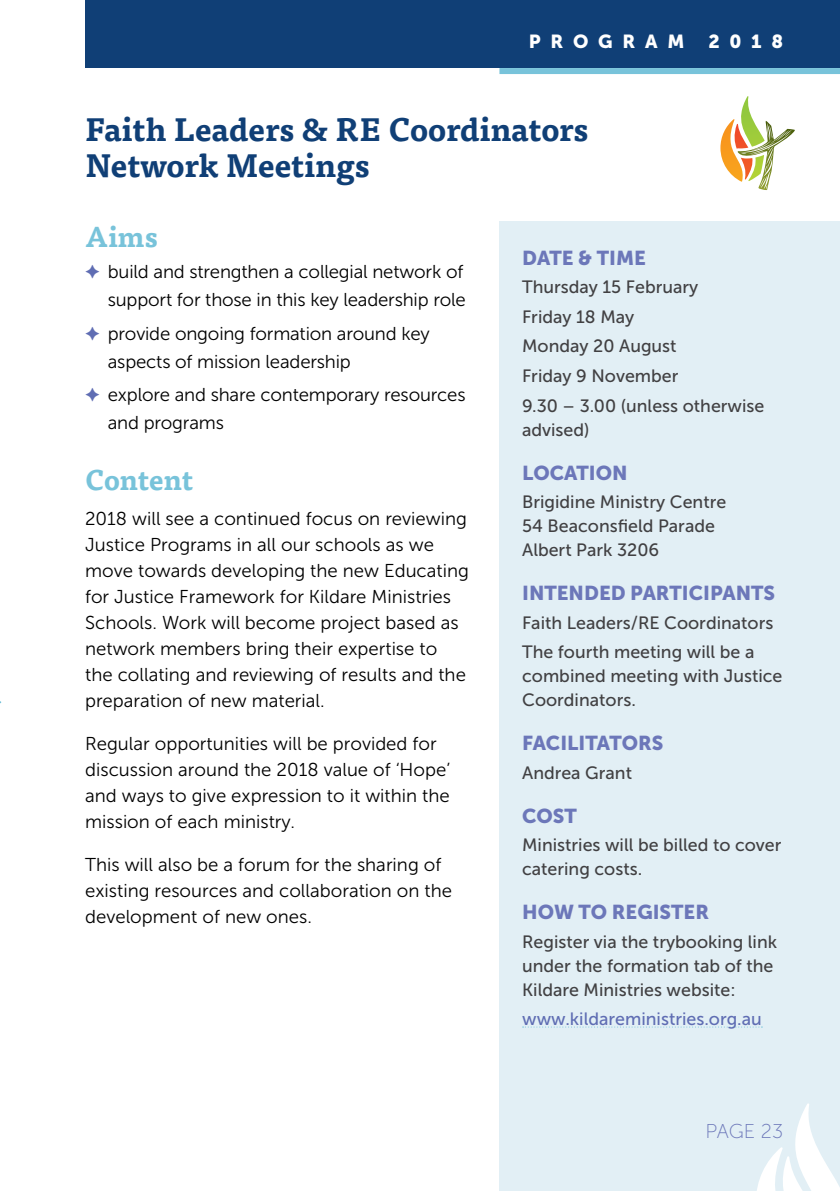
<style>
.page{position:relative;width:840px;height:1191px;background:#fff}
.page>*{position:absolute;margin:0;border:0;box-sizing:border-box;transform-origin:0 0}
.t1{font:700 32px/36px "Tisa Pro";color:#103f76}
.t2{font:700 28px "Tisa Pro";color:#78c3da}
.t3{font:20px "Museo Sans 900";color:#6c77b9}
.t4{font:20px "Museo Sans 100";color:#6c77b9}
.t5{font:18.8px "Museo Sans 900";letter-spacing:.52em;color:#fff}
.t6{font:18.6px/26px "Museo Sans 300";color:#000}
.t7{font:17.8px/24px "Museo Sans 500";color:#414042}
.t8{font:17.8px "Museo Sans 500";color:#5f6db3}
.s1{color:#5f6db3}
</style>
<div class="page">
<div style="left:499px;top:221px;width:340px;height:970px;background:#e2eff5"></div>
<div style="left:85px;top:0;width:754px;height:68px;background:#103f76"></div>
<div style="left:499px;top:68px;width:340px;height:6px;background:#78c3da"></div>
<svg style="left:720px;top:96px;width:74px;height:94px"></svg>
<svg style="left:522px;top:1026px;width:240px;height:1px"></svg>
<svg style="left:757px;top:1103px;width:82px;height:88px"></svg>
<p class="t5" style="left:528px;top:31px;width:157px">PROGRAM</p>
<p class="t5" style="left:708px;top:31px;width:76px">2018</p>
<h1 class="t1" style="left:85px;top:110px;width:504px">Faith Leaders &amp; RE Coordinators<br>Network Meetings</h1>
<h2 class="t2" style="left:85px;top:215px;width:74px">Aims</h2>
<p class="t6" style="left:85px;top:258px;width:382px;line-height:28px;text-align:right"><span class="s1">✦</span> build and strengthen a collegial network of support for those in this key leadership role</p>
<p class="t6" style="left:108px;top:319px;width:323px;line-height:28px;text-indent:-23px"><span class="s1">✦</span> provide ongoing formation around key aspects of mission leadership</p>
<p class="t6" style="left:108px;top:381px;width:359px;line-height:28px;text-indent:-23px"><span class="s1">✦</span> explore and share contemporary resources and programs</p>
<h2 class="t2" style="left:85px;top:457px;width:110px">Content</h2>
<p class="t6" style="left:85px;top:505px;width:385px">2018 will see a continued focus on reviewing Justice Programs in all our schools as we move towards developing the new Educating for Justice Framework for Kildare Ministries Schools. Work will become project based as network members bring their expertise to the collating and reviewing of results and the preparation of new material.</p>
<p class="t6" style="left:85px;top:730px;width:366px">Regular opportunities will be provided for discussion around the 2018 value of ‘Hope’ and ways to give expression to it within the mission of each ministry.</p>
<p class="t6" style="left:85px;top:851px;width:368px">This will also be a forum for the sharing of existing resources and collaboration on the development of new ones.</p>
<p class="t3" style="left:522px;top:246px;width:125px">DATE &amp; TIME</p>
<p class="t7" style="left:522px;top:272px;width:243px;line-height:29.6px">Thursday 15 February<br>Friday 18 May<br>Monday 20 August<br>Friday 9 November<br>9.30 – 3.00 (unless otherwise</p>
<p class="t7" style="left:522px;top:418px;width:69px">advised)</p>
<p class="t3" style="left:522px;top:461px;width:107px">LOCATION</p>
<p class="t7" style="left:522px;top:490px;width:205px">Brigidine Ministry Centre<br>54 Beaconsfield Parade<br>Albert Park 3206</p>
<p class="t3" style="left:522px;top:582px;width:254px">INTENDED PARTICIPANTS</p>
<p class="t7" style="left:522px;top:608px;width:252px;line-height:29.6px">Faith Leaders/RE Coordinators<br>The fourth meeting will be a</p>
<p class="t7" style="left:522px;top:664px;width:262px">combined meeting with Justice<br>Coordinators.</p>
<p class="t3" style="left:522px;top:732px;width:143px">FACILITATORS</p>
<p class="t7" style="left:522px;top:760px;width:111px">Andrea Grant</p>
<p class="t3" style="left:522px;top:804px;width:56px">COST</p>
<p class="t7" style="left:522px;top:833px;width:261px">Ministries will be billed to cover catering costs.</p>
<p class="t3" style="left:522px;top:900px;width:188px">HOW TO REGISTER</p>
<p class="t7" style="left:522px;top:929px;width:256px">Register via the trybooking link under the formation tab of the<br>Kildare Ministries website:</p>
<p class="t8" style="left:522px;top:1009px;width:241px">www.kildareministries.org.au</p>
<p class="t4" style="left:705px;top:1120px;width:79px">PAGE 23</p>
</div>
